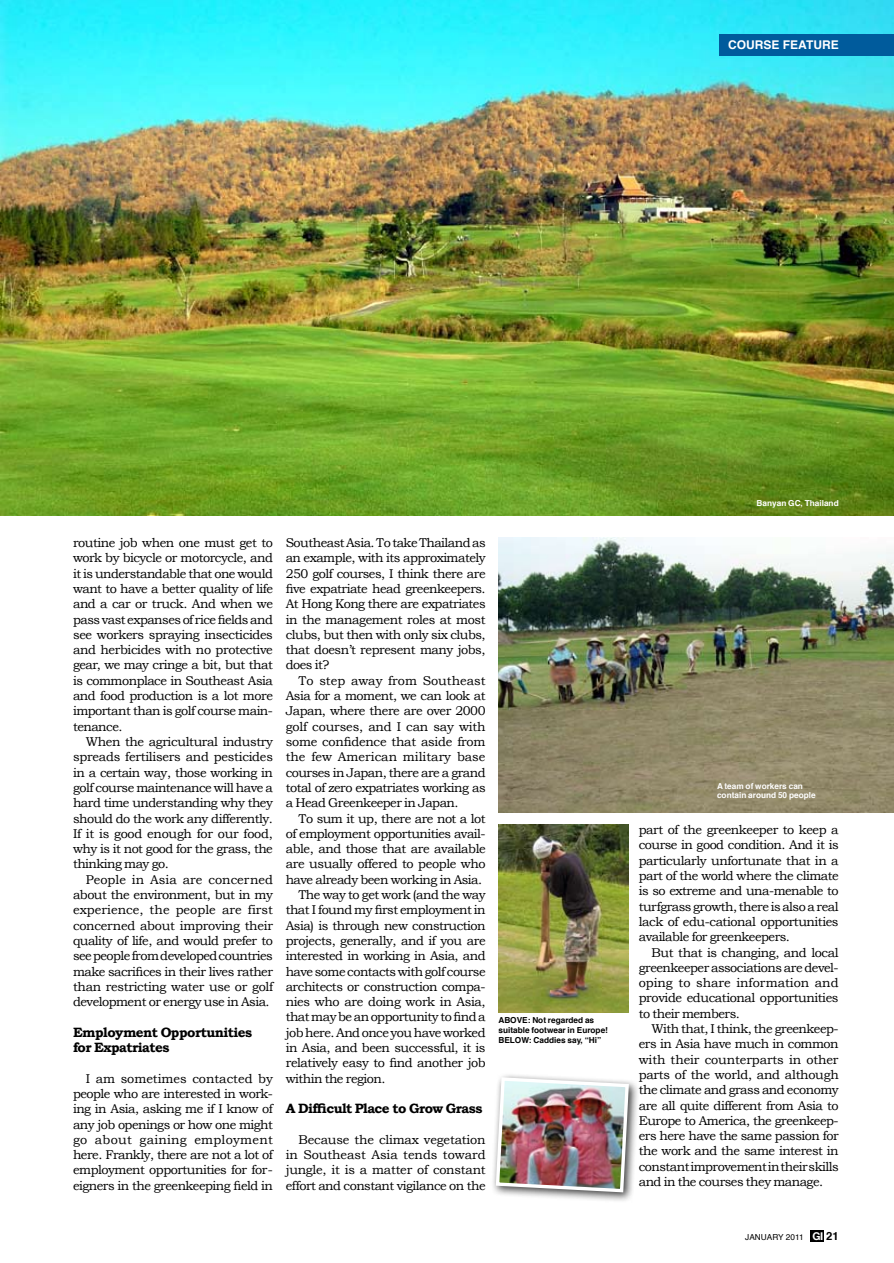
<style>
.page{position:relative;width:894px;height:1263px;background:#fff}
.page>*{position:absolute;margin:0;border:0;box-sizing:border-box;transform-origin:0 0}
.t1{font:700 13.5px/15.3px "Bookman Old Style";letter-spacing:-.04em;color:#000}
.t2{font:12.75px/15.3px "Bookman Old Style";letter-spacing:-.04em;color:#000;text-align:justify}
.t3{font:700 12px "Helvetica";color:#fff}
.t4{font:700 8.25px/9.8px "Helvetica";color:#000}
.t5{font:700 8.25px/9.8px "Helvetica";color:#fff}
.t6{font:8.25px "Helvetica";color:#000}
.s1{font-family:"Helvetica Neue";font-weight:700;font-size:10.8px;color:#fff}
.s2{font-weight:700;font-size:11.25px}
</style>
<div class="page">
<img style="left:1px;top:0;width:893px;height:516px">
<div style="left:810px;top:1230px;width:14px;height:11px;background:#000"></div>
<div style="left:719px;top:34px;width:175px;height:21px;background:#005b9c"></div>
<img style="left:498px;top:825px;width:130px;height:187px">
<img style="left:498px;top:537px;width:396px;height:275px">
<div style="left:490px;top:1072px;width:149px;height:131px;background:#000;opacity:.75"></div>
<img style="left:494px;top:1075px;width:136px;height:119px">
<p class="t3" style="left:728px;top:35px;width:110px">COURSE Feature</p>
<p class="t2" style="left:73px;top:535px;width:201px">routine job when one must get to work by bicycle or motorcycle, and it is understandable that one would want to have a better quality of life and a car or truck. And when we pass vast expanses of rice fields and see workers spraying insecticides and herbicides with no protective gear, we may cringe a bit, but that is commonplace in Southeast Asia and food production is a lot more important than is golf course main&shy;tenance.</p>
<p class="t2" style="left:73px;top:734px;width:201px;text-indent:13px">When the agricultural industry spreads fertilisers and pesticides in a certain way, those working in golf course maintenance will have a hard time understanding why they should do the work any differently.<br>If it is good enough for our food, why is it not good for the grass, the thinking may go.</p>
<p class="t2" style="left:73px;top:872px;width:201px;text-indent:13px">People in Asia are concerned about the environment, but in my experience, the people are first concerned about improving their quality of life, and would prefer to see people from developed countries make sacrifices in their lives rather than restricting water use or golf development or energy use in Asia.</p>
<p class="t1" style="left:73px;top:1024px;width:180px">Employment Opportunities for Expatriates</p>
<p class="t2" style="left:73px;top:1071px;width:201px;text-indent:13px">I am sometimes contacted by people who are interested in work&shy;ing in Asia, asking me if I know of any job openings or how one might go about gaining employment here. Frankly, there are not a lot of employment opportunities for for&shy;eigners in the greenkeeping field in</p>
<p class="t2" style="left:286px;top:535px;width:201px">Southeast Asia. To take Thailand as an example, with its approximately 250 golf courses, I think there are five expatriate head greenkeepers.<br>At Hong Kong there are expatriates in the management roles at most clubs, but then with only six clubs, that doesn’t represent many jobs, does it?</p>
<p class="t2" style="left:286px;top:673px;width:201px;text-indent:13px">To step away from Southeast Asia for a moment, we can look at Japan, where there are over 2000 golf courses, and I can say with some confidence that aside from the few American military base courses in Japan, there are a grand total of zero expatriates working as a Head Greenkeeper in Japan.</p>
<p class="t2" style="left:298px;top:810px;width:189px">To sum it up, there are not a lot</p>
<p class="t2" style="left:286px;top:826px;width:201px">of employment opportunities avail-</p>
<p class="t2" style="left:286px;top:841px;width:201px">able, and those that are available</p>
<p class="t2" style="left:286px;top:856px;width:201px">are usually offered to people who</p>
<p class="t2" style="left:286px;top:872px;width:198px">have already been working in Asia.</p>
<p class="t2" style="left:298px;top:887px;width:189px">The way to get work (and the way</p>
<p class="t2" style="left:286px;top:902px;width:201px">that I found my first employment in</p>
<p class="t2" style="left:286px;top:918px;width:201px">Asia) is through new construction</p>
<p class="t2" style="left:286px;top:933px;width:201px">projects, generally, and if you are</p>
<p class="t2" style="left:286px;top:948px;width:201px">interested in working in Asia, and</p>
<p class="t2" style="left:286px;top:963px;width:201px">have some contacts with golf course</p>
<p class="t2" style="left:286px;top:979px;width:201px">architects or construction compa-</p>
<p class="t2" style="left:286px;top:994px;width:201px">nies who are doing work in Asia,</p>
<p class="t2" style="left:286px;top:1009px;width:201px">that may be an opportunity to find a</p>
<p class="t2" style="left:286px;top:1025px;width:201px">job here. And once you have worked</p>
<p class="t2" style="left:286px;top:1040px;width:201px">in Asia, and been successful, it is</p>
<p class="t2" style="left:286px;top:1055px;width:201px">relatively easy to find another job</p>
<p class="t2" style="left:286px;top:1071px;width:101px">within the region.</p>
<p class="t1" style="left:286px;top:1101px;width:198px">A Difficult Place to Grow Grass</p>
<p class="t2" style="left:286px;top:1132px;width:201px;text-indent:13px">Because the climax vegetation in Southeast Asia tends toward jungle, it is a matter of constant effort and constant vigilance on the</p>
<p class="t4" style="left:498px;top:1015px;width:111px">ABOVE: Not regarded as suitable footwear in Europe!<br>BELOW: Caddies say, “Hi”</p>
<p class="t5" style="left:756px;top:498px;width:84px">Banyan GC, Thailand</p>
<p class="t5" style="left:717px;top:781px;width:100px">A team of workers can contain around 50 people</p>
<p class="t2" style="left:639px;top:822px;width:201px">part of the greenkeeper to keep a course in good condition. And it is particularly unfortunate that in a part of the world where the climate is so extreme and una-menable to turfgrass growth, there is also a real lack of edu-cational opportunities available for greenkeepers.</p>
<p class="t2" style="left:639px;top:944px;width:201px;text-indent:13px">But that is changing, and local greenkeeper associations are devel&shy;oping to share information and provide educational opportunities to their members.</p>
<p class="t2" style="left:639px;top:1021px;width:201px;text-indent:13px">With that, I think, the greenkeep&shy;ers in Asia have much in common with their counterparts in other parts of the world, and although the climate and grass and economy are all quite different from Asia to Europe to America, the greenkeep&shy;ers here have the same passion for the work and the same interest in constant improvement in their skills and in the courses they manage.</p>
<p class="t6" style="left:745px;top:1231px;width:95px">JANUARY 2011 <span class="s1">GI</span> <span class="s2">21</span></p>
</div>
